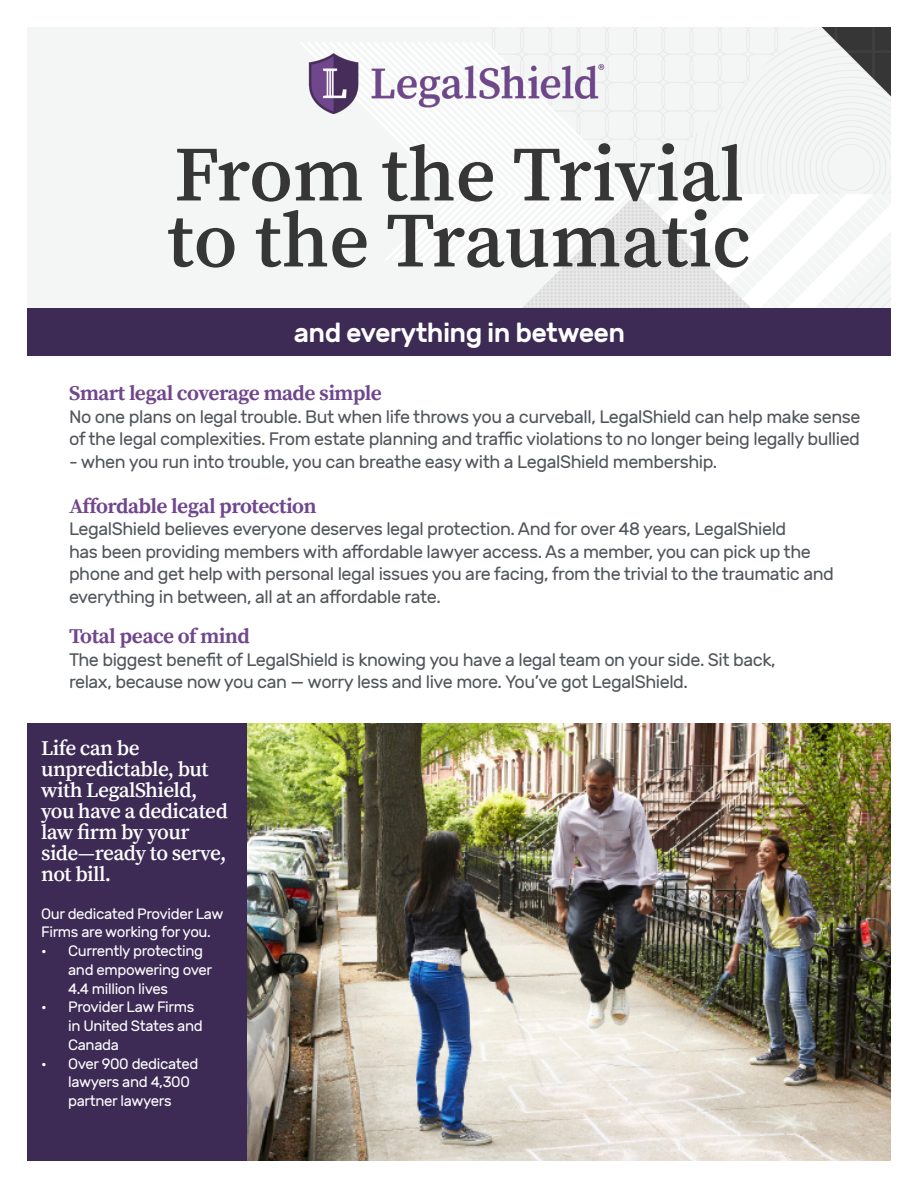
<style>
.page{position:relative;width:918px;height:1188px;background:#fff}
.page>*{position:absolute;margin:0;border:0;box-sizing:border-box;transform-origin:0 0}
.t1{font:600 78px/66px "Source Serif Pro";color:#363636}
.t2{font:500 27px "Rubik";letter-spacing:-.025em;color:#fff}
.t3{font:600 21px/21px "Source Serif Pro";letter-spacing:-.025em;color:#fff}
.t4{font:700 21px "Source Serif Pro";letter-spacing:-.025em;color:#70468c}
.t5{font:18px/22.5px "Rubik";letter-spacing:-.025em;color:#52555b}
.t6{font:15px/18.8px "Rubik";letter-spacing:-.025em;color:#fff}
</style>
<div class="page">
<img style="left:246px;top:724px;width:645px;height:437px">
<img style="left:27px;top:27px;width:864px;height:281px">
<img style="left:308px;top:54px;width:299px;height:60px">
<div style="left:27px;top:308px;width:864px;height:48px;background:#3d2b56"></div>
<div style="left:27px;top:724px;width:219px;height:437px;background:#3d2b56"></div>
<h1 class="t1" style="left:167px;top:145px;width:585px">From the Trivial to the Traumatic</h1>
<h2 class="t2" style="left:294px;top:318px;width:333px">and everything in between</h2>
<p class="t4" style="left:69px;top:381px;width:315px">Smart legal coverage made simple</p>
<p class="t5" style="left:69px;top:406px;width:793px">No one plans on legal trouble. But when life throws you a curveball, LegalShield can help make sense of the legal complexities. From estate planning and traffic violations to no longer being legally bullied</p>
<p class="t5" style="left:69px;top:451px;width:650px">- when you run into trouble, you can breathe easy with a LegalShield membership.</p>
<p class="t4" style="left:69px;top:494px;width:249px">Affordable legal protection</p>
<p class="t5" style="left:69px;top:518px;width:766px">LegalShield believes everyone deserves legal protection. And for over 48 years, LegalShield<br>has been providing members with affordable lawyer access. As a member, you can pick up the phone and get help with personal legal issues you are facing, from the trivial to the traumatic and everything in between, all at an affordable rate.</p>
<p class="t4" style="left:69px;top:624px;width:182px">Total peace of mind</p>
<p class="t5" style="left:69px;top:649px;width:708px">The biggest benefit of LegalShield is knowing you have a legal team on your side. Sit back, relax, because now you can — worry less and live more. You’ve got LegalShield.</p>
<p class="t3" style="left:41px;top:739px;width:188px">Life can be unpredictable, but with LegalShield, you have a dedicated law firm by your side—ready to serve, not bill.</p>
<p class="t6" style="left:41px;top:905px;width:184px">Our dedicated Provider Law<br>Firms are working for you.</p>
<p class="t6" style="left:68px;top:942px;width:145px;text-indent:-27px">• Currently protecting and empowering over<br>4.4 million lives</p>
<p class="t6" style="left:68px;top:998px;width:136px;text-indent:-27px">• Provider Law Firms in United States and<br>Canada</p>
<p class="t6" style="left:68px;top:1055px;width:132px;text-indent:-27px">• Over 900 dedicated lawyers and 4,300 partner lawyers</p>
</div>
